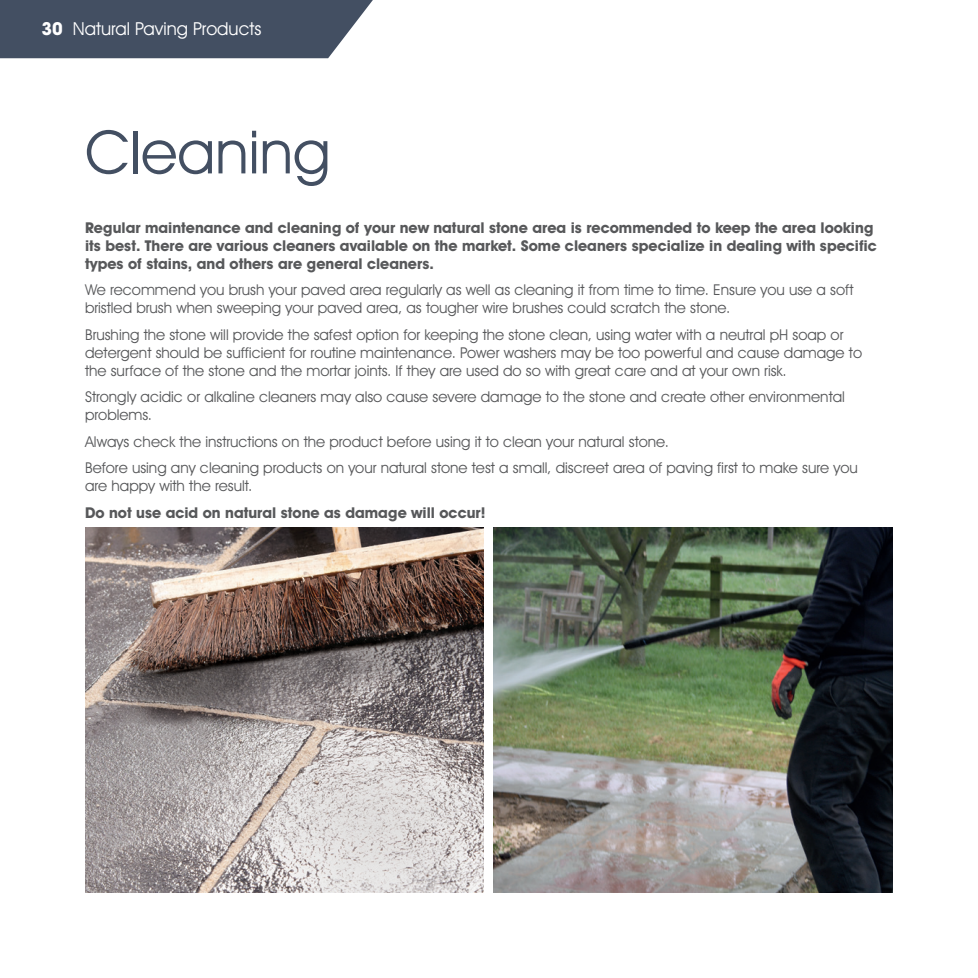
<style>
.page{position:relative;width:978px;height:978px;background:#fff}
.page>*{position:absolute;margin:0;border:0;box-sizing:border-box;transform-origin:0 0}
.t1{font:60px "Avant Garde IT Cby BT";color:#434f62}
.t2{font:18px "Avant Garde IT Cby BT";color:#fff}
.t3{font:15px/18px "Avant Garde IT Cby BT";color:#57585a}
.t4{font:700 15px/18px "Avant Garde IT Cby BT";color:#57585a}
.s1{font-weight:700}
</style>
<div class="page">
<div style="left:0;top:0;width:373px;height:58px;background:#434f62"></div>
<img style="left:493px;top:528px;width:400px;height:364px">
<img style="left:85px;top:528px;width:399px;height:365px">
<p class="t2" style="left:41px;top:18px;width:222px"><span class="s1">30</span> Natural Paving Products</p>
<p class="t1" style="left:85px;top:116px;width:247px">Cleaning</p>
<p class="t4" style="left:85px;top:218px;width:793px">Regular maintenance and cleaning of your new natural stone area is recommended to keep the area looking its best. There are various cleaners available on the market. Some cleaners specialize in dealing with specific types of stains, and others are general cleaners.</p>
<p class="t3" style="left:85px;top:281px;width:770px">We recommend you brush your paved area regularly as well as cleaning it from time to time. Ensure you use a soft bristled brush when sweeping your paved area, as tougher wire brushes could scratch the stone.</p>
<p class="t3" style="left:85px;top:325px;width:779px">Brushing the stone will provide the safest option for keeping the stone clean, using water with a neutral pH soap or detergent should be sufficient for routine maintenance. Power washers may be too powerful and cause damage to the surface of the stone and the mortar joints. If they are used do so with great care and at your own risk.</p>
<p class="t3" style="left:85px;top:388px;width:761px">Strongly acidic or alkaline cleaners may also cause severe damage to the stone and create other environmental problems.</p>
<p class="t3" style="left:85px;top:432px;width:585px">Always check the instructions on the product before using it to clean your natural stone.</p>
<p class="t3" style="left:85px;top:459px;width:774px">Before using any cleaning products on your natural stone test a small, discreet area of paving first to make sure you are happy with the result.</p>
<p class="t4" style="left:85px;top:503px;width:402px">Do not use acid on natural stone as damage will occur!</p>
</div>
